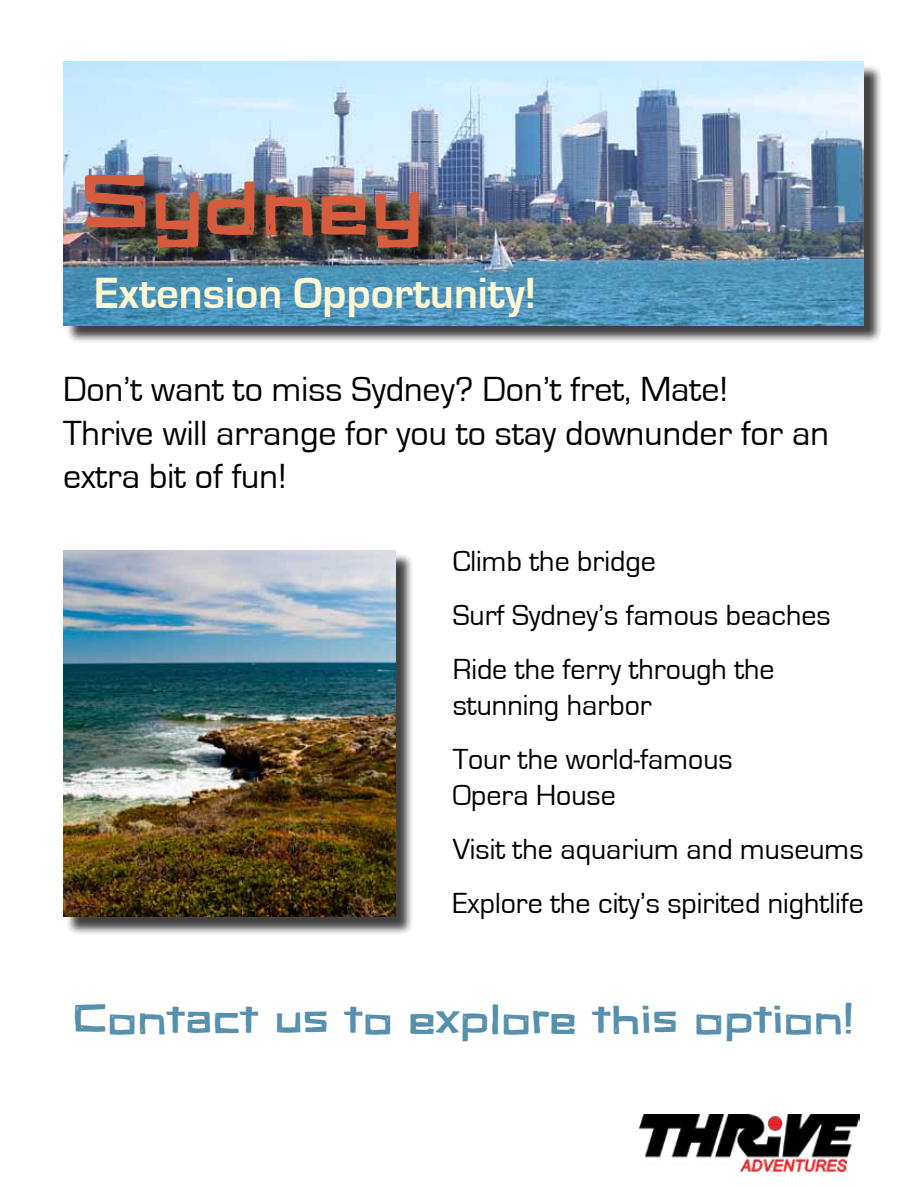
<style>
.page{position:relative;width:918px;height:1188px;background:#fff}
.page>*{position:absolute;margin:0;border:0;box-sizing:border-box;transform-origin:0 0}
.t1{font:72px "Vertigon";color:#d55c3c}
.t2{font:700 45px "Eurostile";color:#fcf8d4}
.t3{font:37.5px "Vertigon";color:#5790ad}
.t4{font:36px/43.2px "Eurostile";color:#000}
.t5{font:30px/54px "Eurostile";color:#000}
</style>
<div class="page">
<img style="left:639px;top:1115px;width:220px;height:56px">
<div style="left:65px;top:64px;width:818px;height:280px;background:#000;opacity:.75"></div>
<img style="left:63px;top:62px;width:801px;height:264px">
<div style="left:88px;top:177px;width:350px;height:89px;background:#000;opacity:.75"></div>
<div style="left:65px;top:552px;width:350px;height:384px;background:#000;opacity:.75"></div>
<img style="left:63px;top:550px;width:333px;height:367px">
<h1 class="t1" style="left:78px;top:149px;width:344px">Sydney</h1>
<h2 class="t2" style="left:94px;top:269px;width:444px">Extension Opportunity!</h2>
<p class="t4" style="left:63px;top:369px;width:768px">Don’t want to miss Sydney? Don’t fret, Mate!<br>Thrive will arrange for you to stay downunder for an extra bit of fun!</p>
<p class="t5" style="left:453px;top:535px;width:380px">Climb the bridge<br>Surf Sydney’s famous beaches<br>Ride the ferry through the</p>
<p class="t5" style="left:453px;top:679px;width:282px">stunning harbor<br>Tour the world-famous</p>
<p class="t5" style="left:453px;top:769px;width:413px">Opera House<br>Visit the aquarium and museums<br>Explore the city’s spirited nightlife</p>
<p class="t3" style="left:70px;top:989px;width:785px">Contact us to explore this option!</p>
</div>
